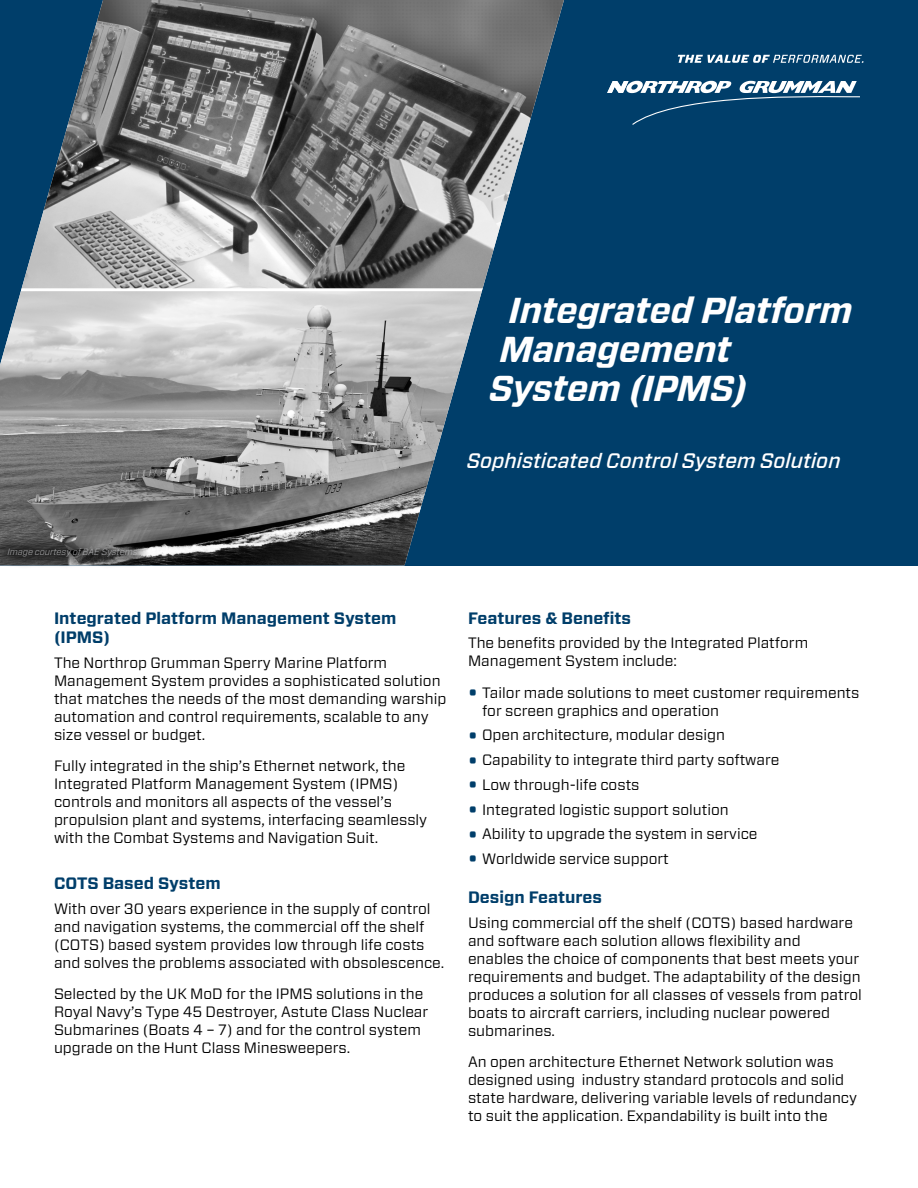
<style>
.page{position:relative;width:918px;height:1188px;background:#fff}
.page>*{position:absolute;margin:0;border:0;box-sizing:border-box;transform-origin:0 0}
.t1{font:italic 700 36px/39px "Forza";letter-spacing:-.005em;color:#fff}
.t2{font:italic 500 21px "Forza";color:#fff}
.t3{font:700 16.5px/19.5px "Forza";color:#003e6a}
.t4{font:15px/18px "Forza";color:#000}
.t5{font:italic 300 9px "Forza";color:#bebfc1}
.s1{font-weight:700;font-size:18px;color:#003e6a}
</style>
<div class="page">
<div style="left:0;top:0;width:918px;height:565px;background:#003e6a"></div>
<img style="left:0;top:0;width:564px;height:565px">
<svg style="left:678px;top:55px;width:186px;height:8px"></svg>
<svg style="left:607px;top:81px;width:253px;height:44px"></svg>
<div style="left:0;top:537px;width:150px;height:32px;background:#000;opacity:.75"></div>
<h1 class="t1" style="left:489px;top:291px;width:365px;text-indent:20px">Integrated Platform<br>Management<br>System (IPMS)</h1>
<h2 class="t2" style="left:467px;top:447px;width:375px">Sophisticated Control System Solution</h2>
<p class="t5" style="left:8px;top:546px;width:132px">Image courtesy of BAE Systems</p>
<p class="t3" style="left:54px;top:608px;width:344px">Integrated Platform Management System (IPMS)</p>
<p class="t4" style="left:54px;top:653px;width:394px">The Northrop Grumman Sperry Marine Platform Management System provides a sophisticated solution that matches the needs of the most demanding warship automation and control requirements, scalable to any size vessel or budget.</p>
<p class="t4" style="left:54px;top:757px;width:375px">Fully integrated in the ship’s Ethernet network, the Integrated Platform Management System (IPMS) controls and monitors all aspects of the vessel’s propulsion plant and systems, interfacing seamlessly with the Combat Systems and Navigation Suit.</p>
<p class="t3" style="left:54px;top:874px;width:168px">COTS Based System</p>
<p class="t4" style="left:54px;top:900px;width:392px">With over 30 years experience in the supply of control and navigation systems, the commercial off the shelf (COTS) based system provides low through life costs and solves the problems associated with obsolescence.</p>
<p class="t4" style="left:54px;top:985px;width:376px">Selected by the UK MoD for the IPMS solutions in the Royal Navy’s Type 45 Destroyer, Astute Class Nuclear Submarines (Boats 4 – 7) and for the control system upgrade on the Hunt Class Minesweepers.</p>
<p class="t3" style="left:468px;top:608px;width:165px">Features &amp; Benefits</p>
<p class="t4" style="left:468px;top:634px;width:342px">The benefits provided by the Integrated Platform<br>Management System include:</p>
<p class="t4" style="left:482px;top:683px;width:379px;text-indent:-14px"><span class="s1">•</span> Tailor made solutions to meet customer requirements for screen graphics and operation</p>
<p class="t4" style="left:468px;top:726px;width:259px"><span class="s1">•</span> Open architecture, modular design</p>
<p class="t4" style="left:468px;top:751px;width:313px"><span class="s1">•</span> Capability to integrate third party software</p>
<p class="t4" style="left:468px;top:775px;width:173px"><span class="s1">•</span> Low through-life costs</p>
<p class="t4" style="left:468px;top:800px;width:262px"><span class="s1">•</span> Integrated logistic support solution</p>
<p class="t4" style="left:468px;top:825px;width:291px"><span class="s1">•</span> Ability to upgrade the system in service</p>
<p class="t4" style="left:468px;top:850px;width:202px"><span class="s1">•</span> Worldwide service support</p>
<p class="t3" style="left:468px;top:888px;width:136px">Design Features</p>
<p class="t4" style="left:468px;top:913px;width:395px">Using commercial off the shelf (COTS) based hardware and software each solution allows flexibility and<br>enables the choice of components that best meets your requirements and budget. The adaptability of the design produces a solution for all classes of vessels from patrol boats to aircraft carriers, including nuclear powered submarines.</p>
<p class="t4" style="left:468px;top:1053px;width:391px">An open architecture Ethernet Network solution was designed using industry standard protocols and solid state hardware, delivering variable levels of redundancy to suit the application. Expandability is built into the</p>
</div>
